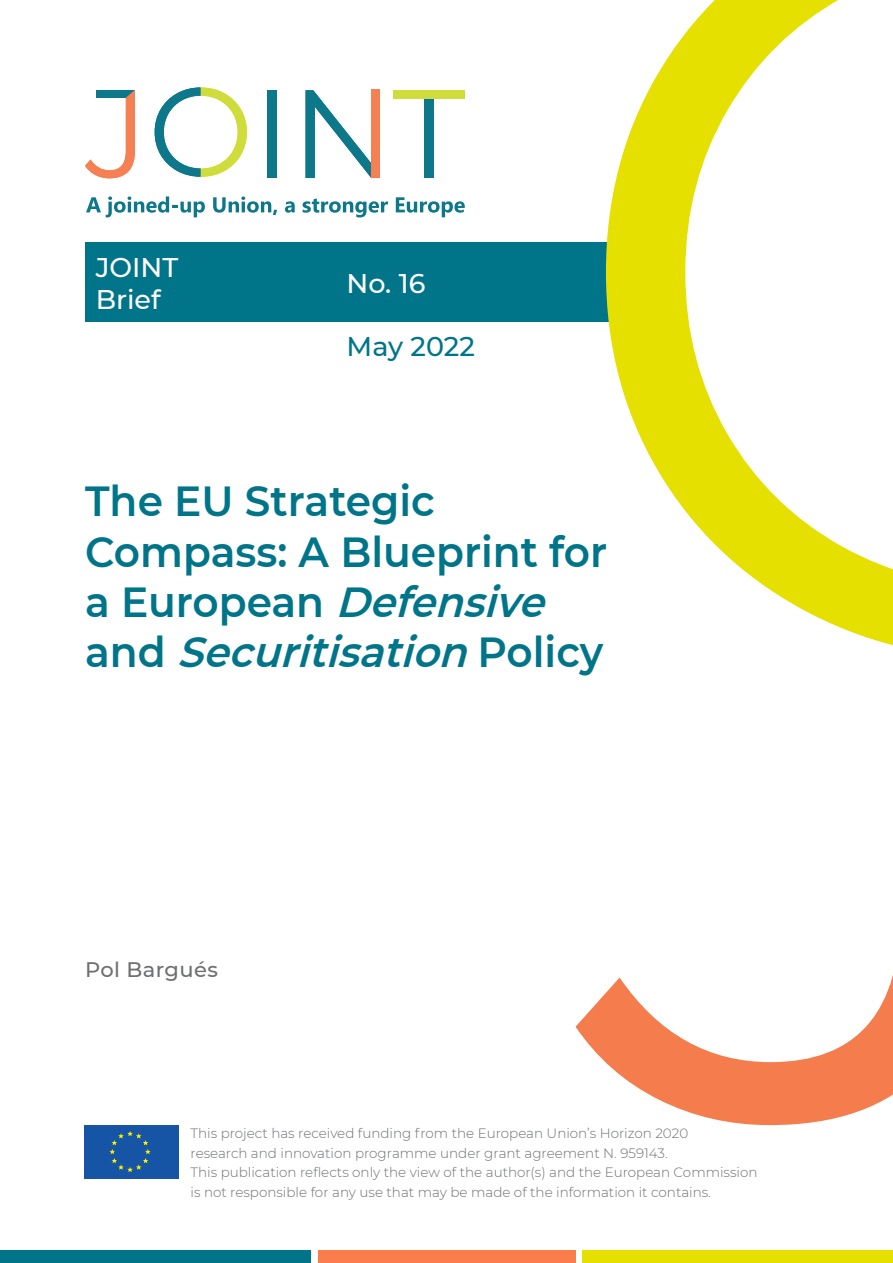
<style>
.page{position:relative;width:893px;height:1263px;background:#fff}
.page>*{position:absolute;margin:0;border:0;box-sizing:border-box;transform-origin:0 0}
.TITOLO{font:600 42px/50.4px "Montserrat";color:#007589}
.t1{font:500 27px/32.4px "Montserrat";color:#fff}
.DATA{font:500 27px "Montserrat";letter-spacing:-.005em;color:#007589}
.NOME_AUTORE{font:500 21px "Montserrat";letter-spacing:.02em;color:#6d6f71}
.t2{font:300 13.5px/19.5px "Montserrat";color:#6d6f71}
.s1{font-style:italic}
</style>
<div class="page">
<div style="left:85px;top:242px;width:557px;height:80px;background:#007589"></div>
<svg style="left:606px;top:0;width:232px;height:430px"></svg>
<svg style="left:86px;top:196px;width:119px;height:21px"></svg>
<svg style="left:213px;top:196px;width:64px;height:19px"></svg>
<svg style="left:285px;top:201px;width:10px;height:12px"></svg>
<svg style="left:303px;top:198px;width:85px;height:19px"></svg>
<svg style="left:396px;top:197px;width:69px;height:20px"></svg>
<div style="left:268px;top:90px;width:9px;height:88px;background:#0d7889"></div>
<svg style="left:306px;top:90px;width:65px;height:88px"></svg>
<div style="left:425px;top:98px;width:9px;height:80px;background:#0d7889"></div>
<svg style="left:85px;top:90px;width:50px;height:88px"></svg>
<div style="left:394px;top:90px;width:71px;height:8px;background:#cedd3c"></div>
<div style="left:371px;top:90px;width:9px;height:88px;background:#f58054"></div>
<svg style="left:155px;top:87px;width:92px;height:90px"></svg>
<div style="left:0;top:1250px;width:310px;height:13px;background:#007589"></div>
<div style="left:318px;top:1250px;width:258px;height:13px;background:#fb7d4c"></div>
<div style="left:583px;top:1250px;width:310px;height:13px;background:#e6e000"></div>
<div style="left:84px;top:1125px;width:95px;height:53px;background:#1654a5"></div>
<svg style="left:109px;top:1131px;width:42px;height:41px"></svg>
<svg style="left:576px;top:430px;width:317px;height:695px"></svg>
<h2 class="t1" style="left:96px;top:250px;width:84px">JOINT<br>Brief</h2>
<p class="t1" style="left:347px;top:266px;width:80px">No. 16</p>
<p class="DATA" style="left:347px;top:328px;width:130px">May 2022</p>
<p class="TITOLO" style="left:85px;top:474px;width:524px">The EU Strategic<br>Compass: A Blueprint for a E u r o p e a n <span class="s1">Defensive<br></span>a n d <span class="s1">Securitisation</span> P o l i c y</p>
<p class="NOME_AUTORE" style="left:85px;top:955px;width:134px">Pol Bargués</p>
<p class="t2" style="left:191px;top:1123px;width:568px">This project has received funding from the European Union’s Horizon 2020<br>research and innovation programme under grant agreement N. 959143.<br>This publication reflects only the view of the author(s) and the European Commission is not responsible for any use that may be made of the information it contains.</p>
</div>
